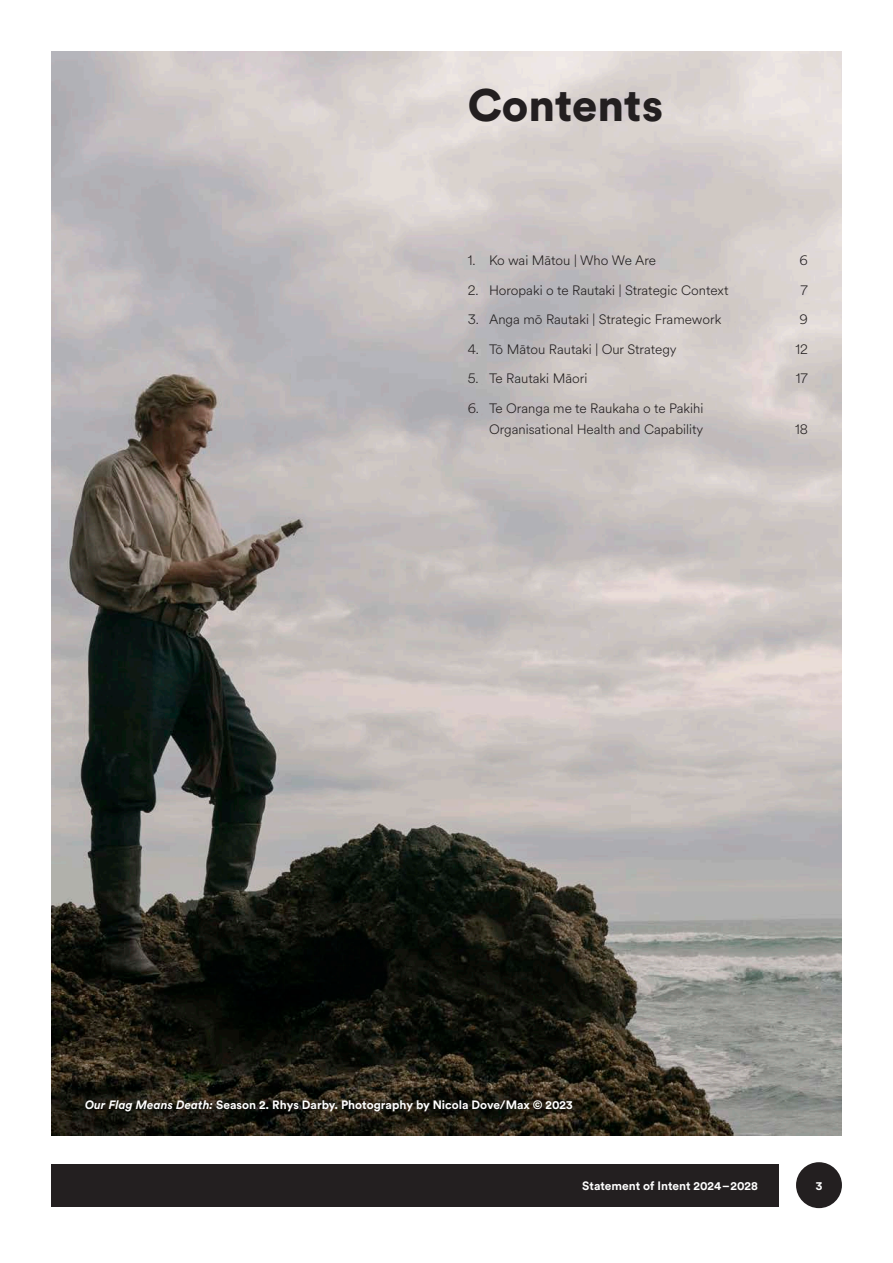
<style>
.page{position:relative;width:893px;height:1263px;background:#fff}
.page>*{position:absolute;margin:0;border:0;box-sizing:border-box;transform-origin:0 0}
.t1{font:900 45px "Circular Std";color:#231f20}
.t2{font:300 13.5px/21px "Circular Spotify Text";color:#231f20;text-align:right}
.t3{font:700 12px "Circular Std";color:#fff}
.s1{font-style:italic}
</style>
<div class="page">
<div style="left:51px;top:1164px;width:727px;height:42px;background:#231f20"></div>
<div style="left:796px;top:1162px;width:46px;height:46px;background:#231f20;border-radius:50%"></div>
<img style="left:51px;top:51px;width:791px;height:1084px">
<p class="t1" style="left:468px;top:76px;width:197px">Contents</p>
<p class="t2" style="left:468px;top:250px;width:190px">1. Ko wai Mātou | Who We Are</p>
<p class="t2" style="left:799px;top:250px;width:10px">6</p>
<p class="t2" style="left:468px;top:280px;width:262px">2. Horopaki o te Rautaki | Strategic Context</p>
<p class="t2" style="left:801px;top:280px;width:9px">7</p>
<p class="t2" style="left:468px;top:309px;width:255px">3. Anga mō Rautaki | Strategic Framework</p>
<p class="t2" style="left:799px;top:309px;width:10px">9</p>
<p class="t2" style="left:468px;top:339px;width:210px">4. Tō Mātou Rautaki | Our Strategy</p>
<p class="t2" style="left:795px;top:339px;width:14px">12</p>
<p class="t2" style="left:468px;top:368px;width:121px">5. Te Rautaki Māori</p>
<p class="t2" style="left:796px;top:368px;width:13px">17</p>
<p class="t2" style="left:468px;top:398px;width:237px">6. Te Oranga me te Raukaha o te Pakihi<br>Organisational Health and Capability</p>
<p class="t2" style="left:795px;top:419px;width:14px">18</p>
<p class="t3" style="left:85px;top:1097px;width:489px"><span class="s1">Our Flag Means Death:</span> Season 2. Rhys Darby. Photography by Nicola Dove/Max © 2023</p>
<p class="t3" style="left:582px;top:1178px;width:177px">Statement of Intent 2024–2028</p>
<p class="t3" style="left:816px;top:1178px;width:8px">3</p>
</div>
